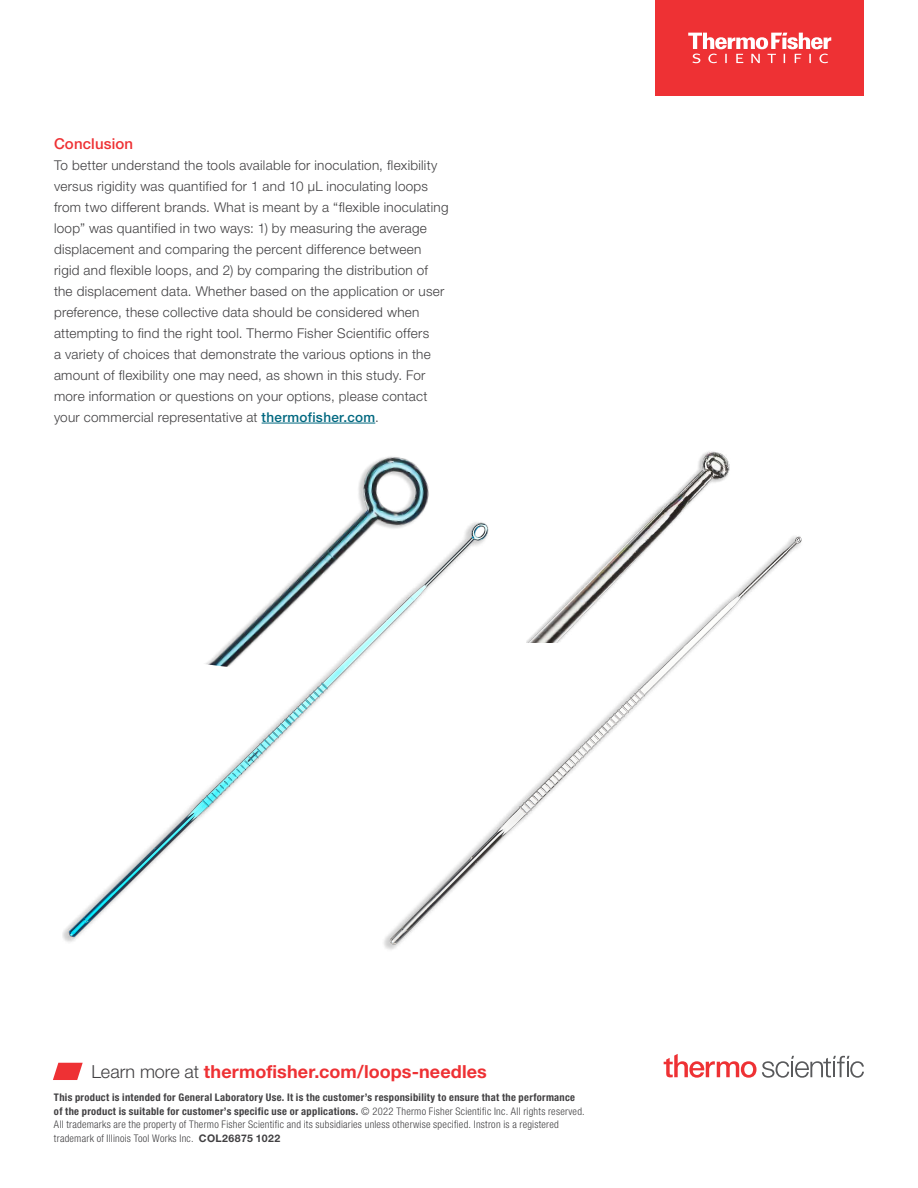
<style>
.page{position:relative;width:918px;height:1188px;background:#fff}
.page>*{position:absolute;margin:0;border:0;box-sizing:border-box;transform-origin:0 0}
.t1{font:700 18px "Helvetica Neue LTW1 G";letter-spacing:.005em;color:#ee3134}
.t2{font:500 15px "Helvetica Neue LTW1 G";letter-spacing:.01em;color:#ee3134}
.t3{font:300 13.5px/21px "Helvetica Neue LTW1 G";letter-spacing:.02em;color:#414042}
.t4{font:300 condensed 10.5px/13.5px "Helvetica Neue LTW1 G";letter-spacing:.025em;color:#414042}
.s1{font-weight:500;color:#006880}
.s2{font-weight:300;color:#414042}
.s3{font-weight:700}
.s4{font-weight:700;font-stretch:normal}
</style>
<div class="page">
<svg style="left:53px;top:1063px;width:30px;height:17px"></svg>
<img style="left:63px;top:522px;width:425px;height:420px">
<img style="left:378px;top:526px;width:424px;height:424px">
<img style="left:135px;top:422px;width:332px;height:271px">
<img style="left:527px;top:451px;width:251px;height:191px">
<svg style="left:664px;top:1054px;width:200px;height:24px"></svg>
<div style="left:656px;top:0;width:208px;height:96px;background:#ee3134"></div>
<svg style="left:688px;top:33px;width:143px;height:30px"></svg>
<p class="t2" style="left:54px;top:134px;width:81px">Conclusion</p>
<p class="t3" style="left:54px;top:154px;width:396px">To better understand the tools available for inoculation, flexibility versus rigidity was quantified for 1 and 10 µL inoculating loops from two different brands. What is meant by a “flexible inoculating loop” was quantified in two ways: 1) by measuring the average displacement and comparing the percent difference between rigid and flexible loops, and 2) by comparing the distribution of the displacement data. Whether based on the application or user preference, these collective data should be considered when attempting to find the right tool. Thermo Fisher Scientific offers<br>a variety of choices that demonstrate the various options in the amount of flexibility one may need, as shown in this study. For more information or questions on your options, please contact your commercial representative at <span class="s1">thermofisher.com</span>.</p>
<h1 class="t1" style="left:91px;top:1060px;width:397px"><span class="s2">Learn more at</span> thermofisher.com/loops-needles</h1>
<p class="t4" style="left:54px;top:1091px;width:532px"><span class="s3">This product is intended for General Laboratory Use. It is the customer’s responsibility to ensure that the performance of the product is suitable for customer’s specific use or applications.</span> © 2022 Thermo Fisher Scientific Inc. All rights reserved.<br>All trademarks are the property of Thermo Fisher Scientific and its subsidiaries unless otherwise specified. Instron is a registered trademark of Illinois Tool Works Inc. <span class="s4">COL26875 1022</span></p>
</div>
